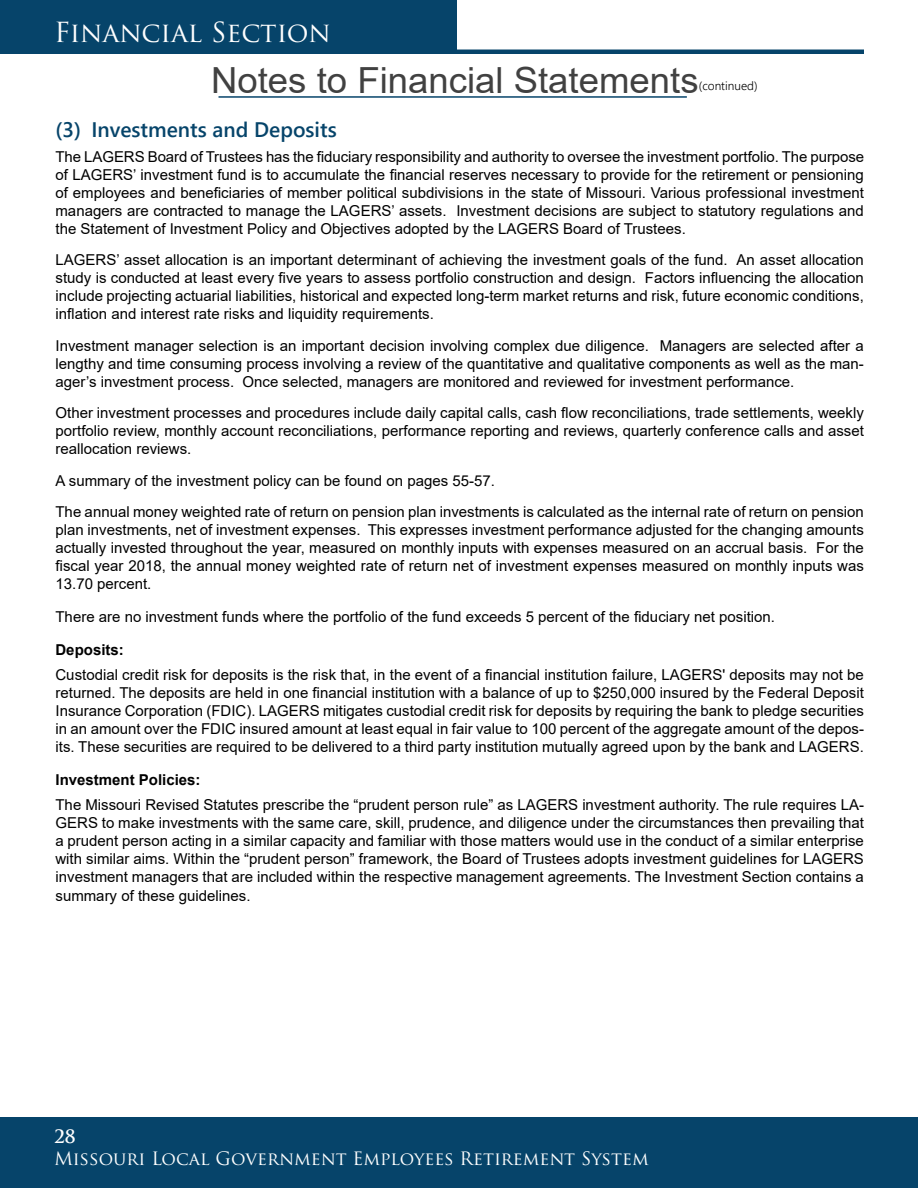
<style>
.page{position:relative;width:918px;height:1188px;background:#fff}
.page>*{position:absolute;margin:0;border:0;box-sizing:border-box;transform-origin:0 0}
.t1{font:36px "Arial";color:#414141}
.t2{font:27px "Trajan Pro";color:#fff}
.t3{font:600 21px "Segoe UI";color:#06446a}
.t4{font:18px "Trajan Pro";color:#fff}
.t5{font:700 18px "Trajan Pro";color:#fff}
.t6{font:15px/18px "Arial";color:#000;text-align:justify}
.t7{font:700 15px "Arial";color:#000}
.t8{font:300 12px "Segoe UI";color:#000}
</style>
<div class="page">
<div style="left:0;top:0;width:458px;height:54px;background:#06446a"></div>
<hr style="left:0;top:50px;width:864px;height:4px;background:#06446a">
<div style="left:0;top:1117px;width:918px;height:71px;background:#06446a"></div>
<hr style="left:219px;top:96px;width:468px;height:2px;background:#06446a">
<h2 class="t2" style="left:54px;top:15px;width:278px">Financial Section</h2>
<h1 class="t1" style="left:211px;top:55px;width:489px">Notes to Financial Statements</h1>
<p class="t8" style="left:699px;top:75px;width:60px">(continued)</p>
<h3 class="t3" style="left:56px;top:110px;width:283px">(3) Investments and Deposits</h3>
<p class="t6" style="left:56px;top:147px;width:810px">The LAGERS Board of Trustees has the fiduciary responsibility and authority to oversee the investment portfolio. The purpose of LAGERS’ investment fund is to accumulate the financial reserves necessary to provide for the retirement or pensioning of employees and beneficiaries of member political subdivisions in the state of Missouri. Various professional investment managers are contracted to manage the LAGERS’ assets. Investment decisions are subject to statutory regulations and the Statement of Investment Policy and Objectives adopted by the LAGERS Board of Trustees.</p>
<p class="t6" style="left:56px;top:251px;width:810px">LAGERS’ asset allocation is an important determinant of achieving the investment goals of the fund. An asset allocation study is conducted at least every five years to assess portfolio construction and design. Factors influencing the allocation include projecting actuarial liabilities, historical and expected long-term market returns and risk, future economic conditions, inflation and interest rate risks and liquidity requirements.</p>
<p class="t6" style="left:56px;top:336px;width:810px">Investment manager selection is an important decision involving complex due diligence. Managers are selected after a lengthy and time consuming process involving a review of the quantitative and qualitative components as well as the man&shy;ager’s investment process. Once selected, managers are monitored and reviewed for investment performance.</p>
<p class="t6" style="left:56px;top:404px;width:810px">Other investment processes and procedures include daily capital calls, cash flow reconciliations, trade settlements, weekly portfolio review, monthly account reconciliations, performance reporting and reviews, quarterly conference calls and asset reallocation reviews.</p>
<p class="t6" style="left:56px;top:464px;width:810px;line-height:31.5px">A summary of the investment policy can be found on pages 55-57.<br>The annual money weighted rate of return on pension plan investments is calculated as the internal rate of return on pension</p>
<p class="t6" style="left:56px;top:521px;width:810px">plan investments, net of investment expenses. This expresses investment performance adjusted for the changing amounts actually invested throughout the year, measured on monthly inputs with expenses measured on an accrual basis. For the fiscal year 2018, the annual money weighted rate of return net of investment expenses measured on monthly inputs was 13.70 percent.</p>
<p class="t6" style="left:56px;top:608px;width:721px">There are no investment funds where the portfolio of the fund exceeds 5 percent of the fiduciary net position.</p>
<p class="t7" style="left:56px;top:639px;width:70px">Deposits:</p>
<p class="t6" style="left:56px;top:665px;width:810px">Custodial credit risk for deposits is the risk that, in the event of a financial institution failure, LAGERS' deposits may not be returned. The deposits are held in one financial institution with a balance of up to $250,000 insured by the Federal Deposit Insurance Corporation (FDIC). LAGERS mitigates custodial credit risk for deposits by requiring the bank to pledge securities in an amount over the FDIC insured amount at least equal in fair value to 100 percent of the aggregate amount of the depos&shy;its. These securities are required to be delivered to a third party institution mutually agreed upon by the bank and LAGERS.</p>
<p class="t7" style="left:56px;top:769px;width:147px">Investment Policies:</p>
<p class="t6" style="left:56px;top:795px;width:810px">The Missouri Revised Statutes prescribe the “prudent person rule” as LAGERS investment authority. The rule requires LA-GERS to make investments with the same care, skill, prudence, and diligence under the circumstances then prevailing that a prudent person acting in a similar capacity and familiar with those matters would use in the conduct of a similar enterprise with similar aims. Within the “prudent person” framework, the Board of Trustees adopts investment guidelines for LAGERS investment managers that are included within the respective management agreements. The Investment Section contains a</p>
<p class="t6" style="left:56px;top:887px;width:197px">summary of these guidelines.</p>
<p class="t5" style="left:54px;top:1125px;width:23px">28</p>
<p class="t4" style="left:54px;top:1147px;width:596px">Missouri Local Government Employees Retirement System</p>
</div>
